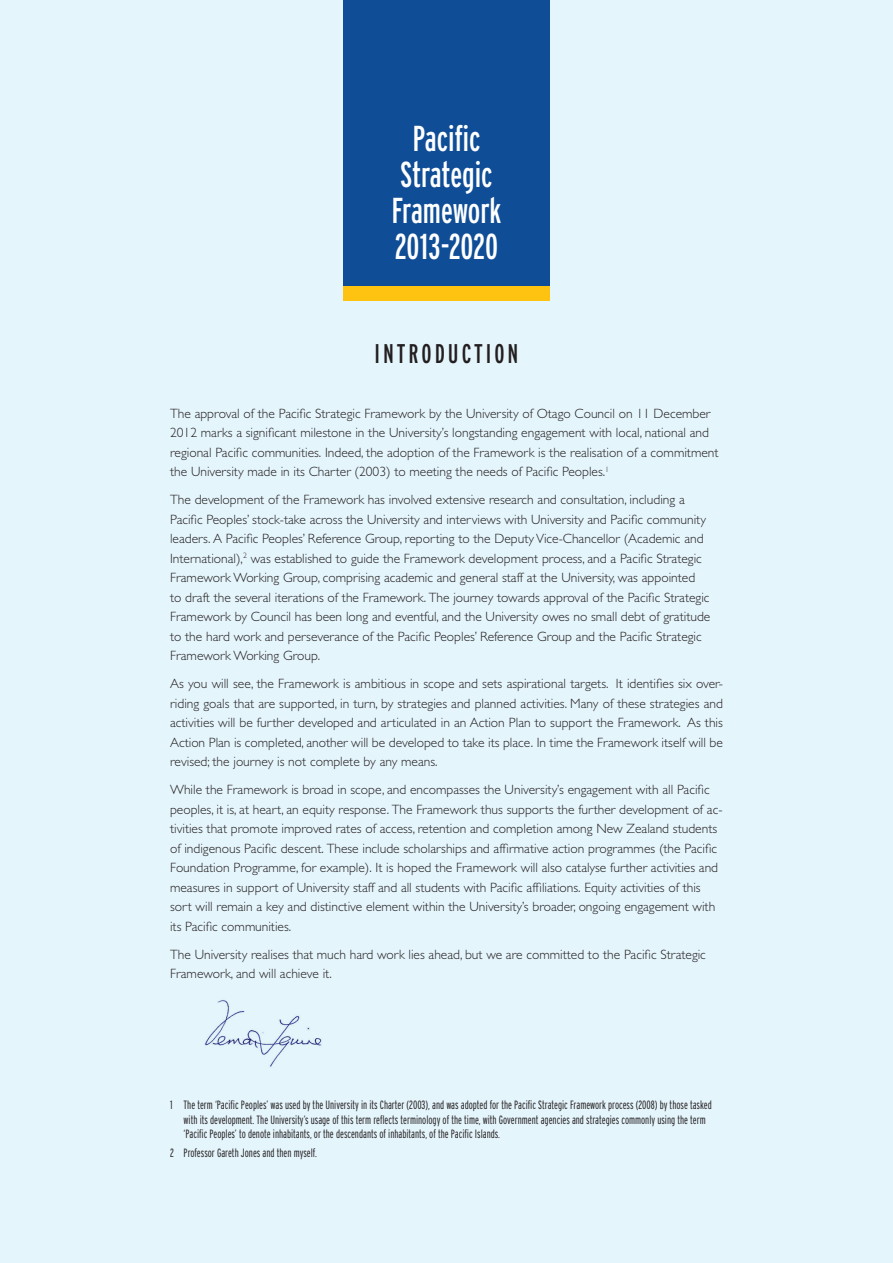
<style>
.page{position:relative;width:893px;height:1263px;background:#e5f5fc}
.page>*{position:absolute;margin:0;border:0;box-sizing:border-box;transform-origin:0 0}
.t1{font:extra-condensed 36px/36px "Interstate";color:#fff;text-align:center}
.t2{font:extra-condensed 27px "Interstate";letter-spacing:.11em;color:#231f20}
.t3{font:300 13.5px/19.5px "Gill Sans";color:#231f20}
.t4{font:300 extra-condensed 12px/14.4px "Interstate";color:#231f20}
</style>
<div class="page">
<div style="left:343px;top:0;width:207px;height:286px;background:#0f4d96"></div>
<div style="left:343px;top:286px;width:207px;height:15px;background:#fec210"></div>
<img style="left:204px;top:1000px;width:118px;height:67px">
<p class="t1" style="left:391px;top:120px;width:112px">Pacific<br>Strategic<br>Framework<br>2013-2020</p>
<p class="t2" style="left:374px;top:339px;width:145px">INTRODUCTION</p>
<p class="t3" style="left:170px;top:404px;width:550px">The approval of the Pacific Strategic Framework by the University of Otago Council on 11 December 2012 marks a significant milestone in the University’s longstanding engagement with local, national and regional Pacific communities. Indeed, the adoption of the Framework is the realisation of a commitment the University made in its Charter (2003) to meeting the needs of Pacific Peoples.<sup>1</sup></p>
<p class="t3" style="left:170px;top:490px;width:542px">The development of the Framework has involved extensive research and consultation, including a Pacific Peoples’ stock-take across the University and interviews with University and Pacific community leaders. A Pacific Peoples’ Reference Group, reporting to the Deputy Vice-Chancellor (Academic and International),<sup>2</sup> was established to guide the Framework development process, and a Pacific Strategic Framework Working Group, comprising academic and general staff at the University, was appointed<br>to draft the several iterations of the Framework. The journey towards approval of the Pacific Strategic Framework by Council has been long and eventful, and the University owes no small debt of gratitude to the hard work and perseverance of the Pacific Peoples’ Reference Group and the Pacific Strategic Framework Working Group.</p>
<p class="t3" style="left:170px;top:674px;width:554px;text-align:justify">As you will see, the Framework is ambitious in scope and sets aspirational targets. It identifies six over&shy;riding goals that are supported, in turn, by strategies and planned activities. Many of these strategies and activities will be further developed and articulated in an Action Plan to support the Framework. As this Action Plan is completed, another will be developed to take its place. In time the Framework itself will be revised; the journey is not complete by any means.</p>
<p class="t3" style="left:170px;top:780px;width:554px">While the Framework is broad in scope, and encompasses the University’s engagement with all Pacific peoples, it is, at heart, an equity response. The Framework thus supports the further development of ac&shy;tivities that promote improved rates of access, retention and completion among New Zealand students of indigenous Pacific descent. These include scholarships and affirmative action programmes (the Pacific Foundation Programme, for example). It is hoped the Framework will also catalyse further activities and measures in support of University staff and all students with Pacific affiliations. Equity activities of this sort will remain a key and distinctive element within the University’s broader, ongoing engagement with its Pacific communities.</p>
<p class="t3" style="left:170px;top:945px;width:537px">The University realises that much hard work lies ahead, but we are committed to the Pacific Strategic<br>Framework, and will achieve it.</p>
<p class="t4" style="left:184px;top:1098px;width:530px;text-indent:-14px">1 The term ‘Pacific Peoples’ was used by the University in its Charter (2003), and was adopted for the Pacific Strategic Framework process (2008) by those tasked with its development. The University’s usage of this term reflects terminology of the time, with Government agencies and strategies commonly using the term ‘Pacific Peoples’ to denote inhabitants, or the descendants of inhabitants, of the Pacific Islands.</p>
<p class="t4" style="left:170px;top:1145px;width:148px">2 Professor Gareth Jones and then myself.</p>
</div>
